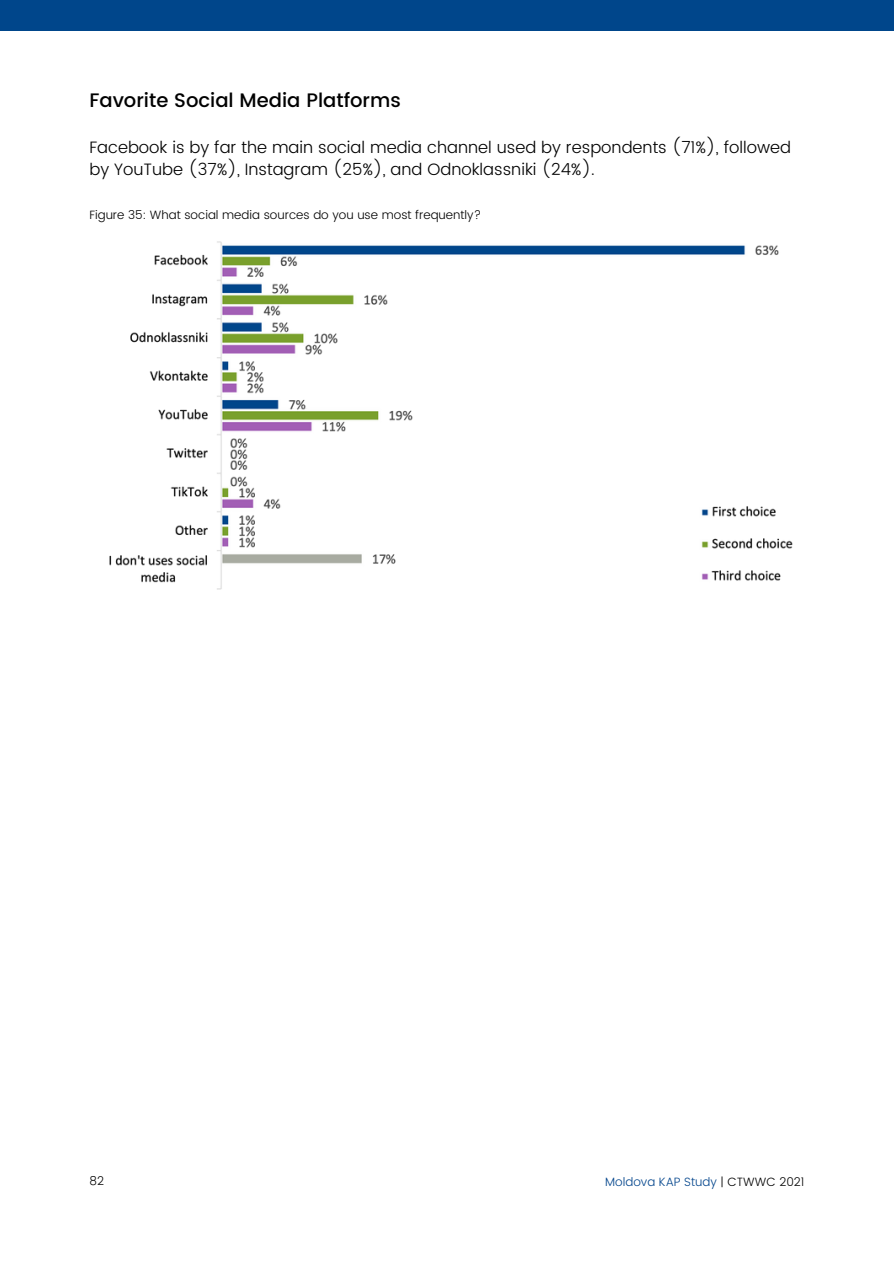
<style>
.page{position:relative;width:894px;height:1264px;background:#fff}
.page>*{position:absolute;margin:0;border:0;box-sizing:border-box;transform-origin:0 0}
.t1{font:500 19.5px "Poppins";color:#000}
.t2{font:300 16.5px/22.5px "Poppins";color:#000}
.t3{font:300 12px "Poppins";color:#000}
.t4{font:300 12px "Poppins";color:#03458c}
.s1{color:#000}
</style>
<div class="page">
<div style="left:0;top:0;width:893px;height:31px;background:#00468b"></div>
<img style="left:109px;top:241px;width:684px;height:349px">
<p class="t1" style="left:89px;top:88px;width:313px">Favorite Social Media Platforms</p>
<p class="t2" style="left:89px;top:136px;width:703px">Facebook is by far the main social media channel used by respondents (71%), followed by YouTube (37%), Instagram (25%), and Odnoklassniki (24%).</p>
<p class="t3" style="left:89px;top:208px;width:393px">Figure 35: What social media sources do you use most frequently?</p>
<p class="t3" style="left:89px;top:1173px;width:16px">82</p>
<p class="t4" style="left:605px;top:1174px;width:201px">Moldova KAP Study <span class="s1">| CTWWC 2021</span></p>
</div>
